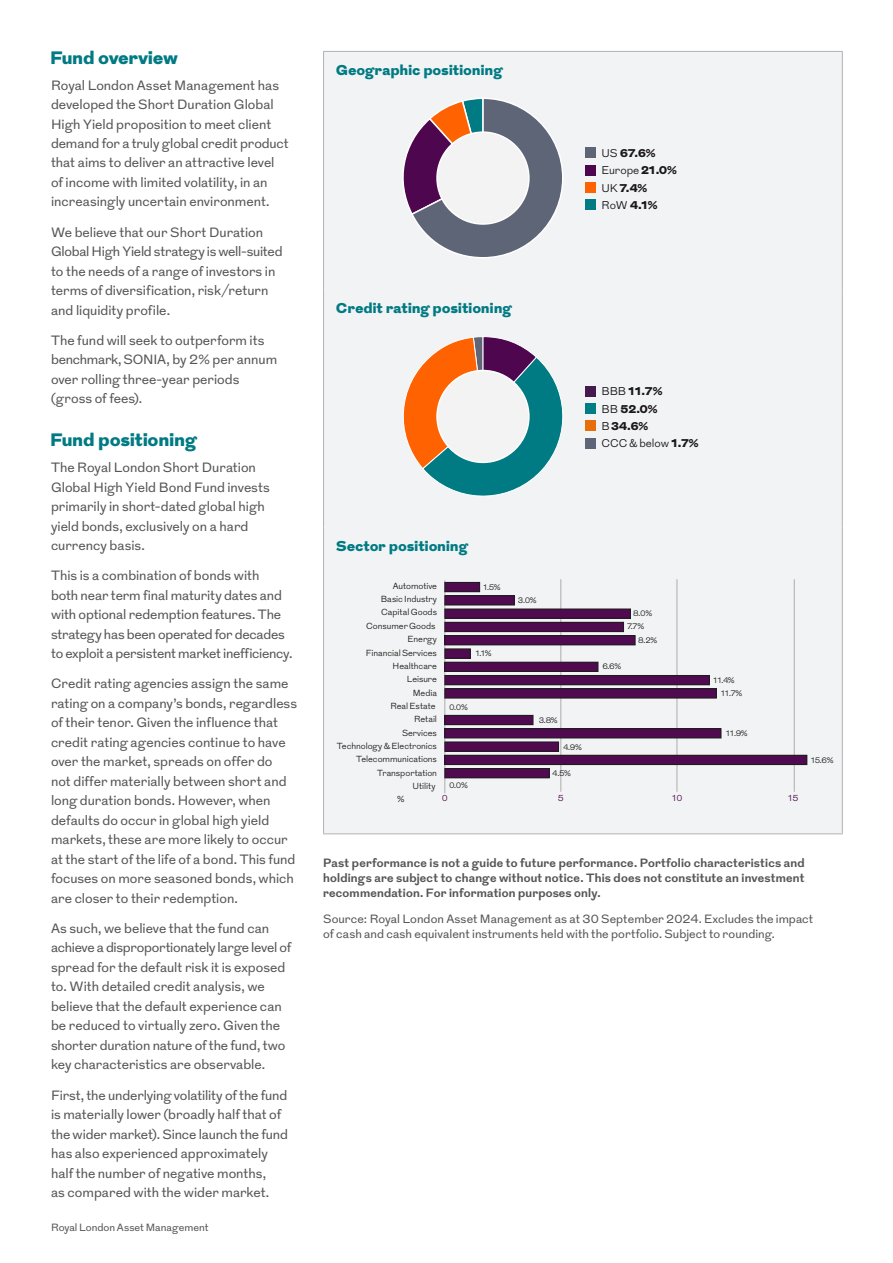
<style>
.page{position:relative;width:893px;height:1263px;background:#fff}
.page>*{position:absolute;margin:0;border:0;box-sizing:border-box;transform-origin:0 0}
.t1{font:900 18px "Grot";letter-spacing:.02em;color:#007a83}
.t2{font:900 14.25px "Grot";letter-spacing:.03em;color:#007a83}
.t3{font:13.5px/19.5px "Grot";color:#565655}
.t4{font:700 12px/15px "Grot";letter-spacing:.015em;color:#565655;text-align:justify}
.t5{font:12px/15px "Grot";letter-spacing:.005em;color:#565655}
.t6{font:900 11.25px/17.2px "Grot";letter-spacing:-.01em;color:#1a171b}
.t7{font:10.5px "Grot";color:#565655}
.t8{font:300 8.85px/13.4px "Grot";letter-spacing:-.005em;color:#1d1d1b;text-align:right}
.t9{font:300 8.85px "Grot";color:#4f0a50}
.t10{font:300 8.1px/13.5px "Grot";color:#1d1d1b}
.s1{font-weight:300}
</style>
<div class="page">
<div style="left:324px;top:52px;width:518px;height:781px;background:#f2f3f4"></div>
<hr style="left:323px;top:51px;width:520px;height:1px;background:#b1b2b3">
<hr style="left:323px;top:52px;width:1px;height:238px;background:#b1b2b3">
<hr style="left:842px;top:52px;width:1px;height:238px;background:#b1b2b3">
<hr style="left:323px;top:290px;width:1px;height:238px;background:#b1b2b3">
<hr style="left:842px;top:290px;width:1px;height:238px;background:#b1b2b3">
<hr style="left:323px;top:528px;width:1px;height:305px;background:#b1b2b3">
<hr style="left:842px;top:528px;width:1px;height:305px;background:#b1b2b3">
<hr style="left:323px;top:833px;width:520px;height:1px;background:#b1b2b3">
<svg style="left:395px;top:98px;width:169px;height:161px"></svg>
<div style="left:437px;top:132px;width:92px;height:92px;background:#f3f3f3;border-radius:50%"></div>
<div style="left:586px;top:148px;width:10px;height:10px;background:#5d6577"></div>
<div style="left:586px;top:165px;width:10px;height:11px;background:#4e064f"></div>
<div style="left:586px;top:182px;width:10px;height:11px;background:#ff6200"></div>
<div style="left:586px;top:200px;width:10px;height:10px;background:#007a83"></div>
<svg style="left:394px;top:336px;width:178px;height:161px"></svg>
<div style="left:437px;top:370px;width:92px;height:92px;background:#f3f3f3;border-radius:50%"></div>
<div style="left:586px;top:386px;width:10px;height:11px;background:#451b4f"></div>
<div style="left:586px;top:403px;width:10px;height:11px;background:#007e86"></div>
<div style="left:586px;top:421px;width:10px;height:10px;background:#e66f0c"></div>
<div style="left:586px;top:438px;width:10px;height:11px;background:#5d6577"></div>
<hr style="left:561px;top:579px;width:1px;height:213px;background:#adadad">
<hr style="left:794px;top:579px;width:1px;height:213px;background:#adadad">
<hr style="left:677px;top:579px;width:1px;height:213px;background:#adadad">
<hr style="left:445px;top:580px;width:1px;height:213px;background:#adadad">
<div style="left:445px;top:582px;width:35px;height:10px;background:#4f0a50"></div>
<div style="left:445px;top:582px;width:35px;height:10px;border:1px solid #1d1d1b"></div>
<div style="left:445px;top:596px;width:69px;height:9px;background:#4f0a50"></div>
<div style="left:445px;top:595px;width:70px;height:10px;border:1px solid #1d1d1b"></div>
<div style="left:445px;top:609px;width:185px;height:9px;background:#4f0a50"></div>
<div style="left:445px;top:609px;width:186px;height:9px;border:1px solid #1d1d1b"></div>
<div style="left:445px;top:622px;width:178px;height:10px;background:#4f0a50"></div>
<div style="left:445px;top:622px;width:179px;height:10px;border:1px solid #1d1d1b"></div>
<div style="left:445px;top:636px;width:190px;height:9px;background:#4f0a50"></div>
<div style="left:445px;top:635px;width:190px;height:10px;border:1px solid #1d1d1b"></div>
<div style="left:445px;top:649px;width:25px;height:9px;background:#4f0a50"></div>
<div style="left:445px;top:649px;width:26px;height:9px;border:1px solid #1d1d1b"></div>
<div style="left:445px;top:662px;width:153px;height:9px;background:#4f0a50"></div>
<div style="left:445px;top:662px;width:153px;height:10px;border:1px solid #1d1d1b"></div>
<div style="left:445px;top:675px;width:264px;height:10px;background:#4f0a50"></div>
<div style="left:445px;top:675px;width:265px;height:10px;border:1px solid #1d1d1b"></div>
<div style="left:445px;top:689px;width:271px;height:9px;background:#4f0a50"></div>
<div style="left:445px;top:689px;width:271px;height:9px;border:1px solid #1d1d1b"></div>
<div style="left:445px;top:715px;width:88px;height:10px;background:#4f0a50"></div>
<div style="left:445px;top:715px;width:88px;height:10px;border:1px solid #1d1d1b"></div>
<div style="left:445px;top:729px;width:276px;height:9px;background:#4f0a50"></div>
<div style="left:445px;top:728px;width:276px;height:10px;border:1px solid #1d1d1b"></div>
<div style="left:445px;top:742px;width:114px;height:9px;background:#4f0a50"></div>
<div style="left:445px;top:742px;width:114px;height:9px;border:1px solid #1d1d1b"></div>
<div style="left:445px;top:755px;width:362px;height:9px;background:#4f0a50"></div>
<div style="left:445px;top:755px;width:362px;height:10px;border:1px solid #1d1d1b"></div>
<div style="left:445px;top:768px;width:104px;height:10px;background:#4f0a50"></div>
<div style="left:445px;top:768px;width:104px;height:10px;border:1px solid #1d1d1b"></div>
<h1 class="t1" style="left:51px;top:44px;width:128px">Fund overview</h1>
<p class="t3" style="left:51px;top:76px;width:239px">Royal London Asset Management has developed the Short Duration Global High Yield proposition to meet client demand for a truly global credit product that aims to deliver an attractive level of income with limited volatility, in an increasingly uncertain environment.</p>
<p class="t3" style="left:51px;top:223px;width:233px">We believe that our Short Duration Global High Yield strategy is well-suited to the needs of a range of investors in terms of diversification, risk/return and liquidity profile.</p>
<p class="t3" style="left:51px;top:331px;width:228px">The fund will seek to outperform its benchmark, SONIA, by 2% per annum over rolling three-year periods (gross of fees).</p>
<h1 class="t1" style="left:51px;top:427px;width:147px">Fund positioning</h1>
<p class="t3" style="left:51px;top:458px;width:220px">The Royal London Short Duration<br>Global High Yield Bond Fund invests primarily in short-dated global high yield bonds, exclusively on a hard currency basis.</p>
<p class="t3" style="left:51px;top:566px;width:243px">This is a combination of bonds with<br>both near term final maturity dates and with optional redemption features. The strategy has been operated for decades to exploit a persistent market inefficiency.</p>
<p class="t3" style="left:51px;top:674px;width:248px">Credit rating agencies assign the same rating on a company’s bonds, regardless of their tenor. Given the influence that credit rating agencies continue to have over the market, spreads on offer do<br>not differ materially between short and long duration bonds. However, when defaults do occur in global high yield markets, these are more likely to occur at the start of the life of a bond. This fund focuses on more seasoned bonds, which are closer to their redemption.</p>
<p class="t3" style="left:51px;top:919px;width:242px">As such, we believe that the fund can achieve a disproportionately large level of spread for the default risk it is exposed to. With detailed credit analysis, we believe that the default experience can be reduced to virtually zero. Given the shorter duration nature of the fund, two key characteristics are observable.</p>
<p class="t3" style="left:51px;top:1086px;width:239px">First, the underlying volatility of the fund is materially lower (broadly half that of the wider market). Since launch the fund has also experienced approximately half the number of negative months,<br>as compared with the wider market.</p>
<p class="t7" style="left:51px;top:1220px;width:159px">Royal London Asset Management</p>
<p class="t2" style="left:336px;top:60px;width:167px">Geographic positioning</p>
<p class="t2" style="left:336px;top:298px;width:177px">Credit rating positioning</p>
<p class="t6" style="left:601px;top:145px;width:77px"><span class="s1">US</span> 67.6%<br><span class="s1">Europe</span> 21.0%<br><span class="s1">UK</span> 7.4%<br><span class="s1">RoW</span> 4.1%</p>
<p class="t6" style="left:601px;top:383px;width:99px"><span class="s1">BBB</span>11.7%<br><span class="s1">BB</span> 52.0%<br><span class="s1">B</span>34.6%<br><span class="s1">CCC &amp; below</span>1.7%</p>
<p class="t2" style="left:336px;top:536px;width:133px">Sector positioning</p>
<p class="t8" style="left:337px;top:579px;width:102px">Automotive<br>Basic Industry<br>Capital Goods<br>Consumer Goods<br>Energy<br>Financial Services<br>Healthcare<br>Leisure<br>Media<br>Real Estate<br>Retail<br>Services<br>Technology &amp; Electronics<br>Telecommunications<br>Transportation<br>Utility</p>
<p class="t10" style="left:482px;top:581px;width:20px">1.5%</p>
<p class="t10" style="left:475px;top:647px;width:18px">1.1%</p>
<p class="t10" style="left:449px;top:700px;width:20px">0.0%</p>
<p class="t10" style="left:449px;top:779px;width:20px">0.0%</p>
<p class="t10" style="left:518px;top:594px;width:20px">3.0%</p>
<p class="t10" style="left:539px;top:714px;width:20px">3.8%</p>
<p class="t10" style="left:563px;top:740px;width:20px">4.9%</p>
<p class="t10" style="left:552px;top:766px;width:20px">4.5%</p>
<p class="t10" style="left:633px;top:607px;width:20px">8.0%</p>
<p class="t10" style="left:627px;top:620px;width:19px">7.7%</p>
<p class="t10" style="left:602px;top:660px;width:20px">6.6%</p>
<p class="t10" style="left:638px;top:634px;width:21px">8.2%</p>
<p class="t10" style="left:720px;top:673px;width:24px;text-indent:-8px">11.4%<br>11.7%</p>
<p class="t10" style="left:725px;top:727px;width:24px">11.9%</p>
<p class="t8" style="left:397px;top:792px;width:9px">%</p>
<p class="t9" style="left:442px;top:792px;width:8px">0</p>
<p class="t9" style="left:558px;top:792px;width:8px">5</p>
<p class="t9" style="left:671px;top:792px;width:13px">10</p>
<p class="t9" style="left:787px;top:792px;width:13px">15</p>
<p class="t10" style="left:810px;top:753px;width:25px">15.6%</p>
<p class="t4" style="left:323px;top:856px;width:483px">Past performance is not a guide to future performance. Portfolio characteristics and holdings are subject to change without notice. This does not constitute an investment recommendation. For information purposes only.</p>
<p class="t5" style="left:323px;top:912px;width:492px">Source: Royal London Asset Management as at 30 September 2024. Excludes the impact of cash and cash equivalent instruments held with the portfolio. Subject to rounding.</p>
</div>
